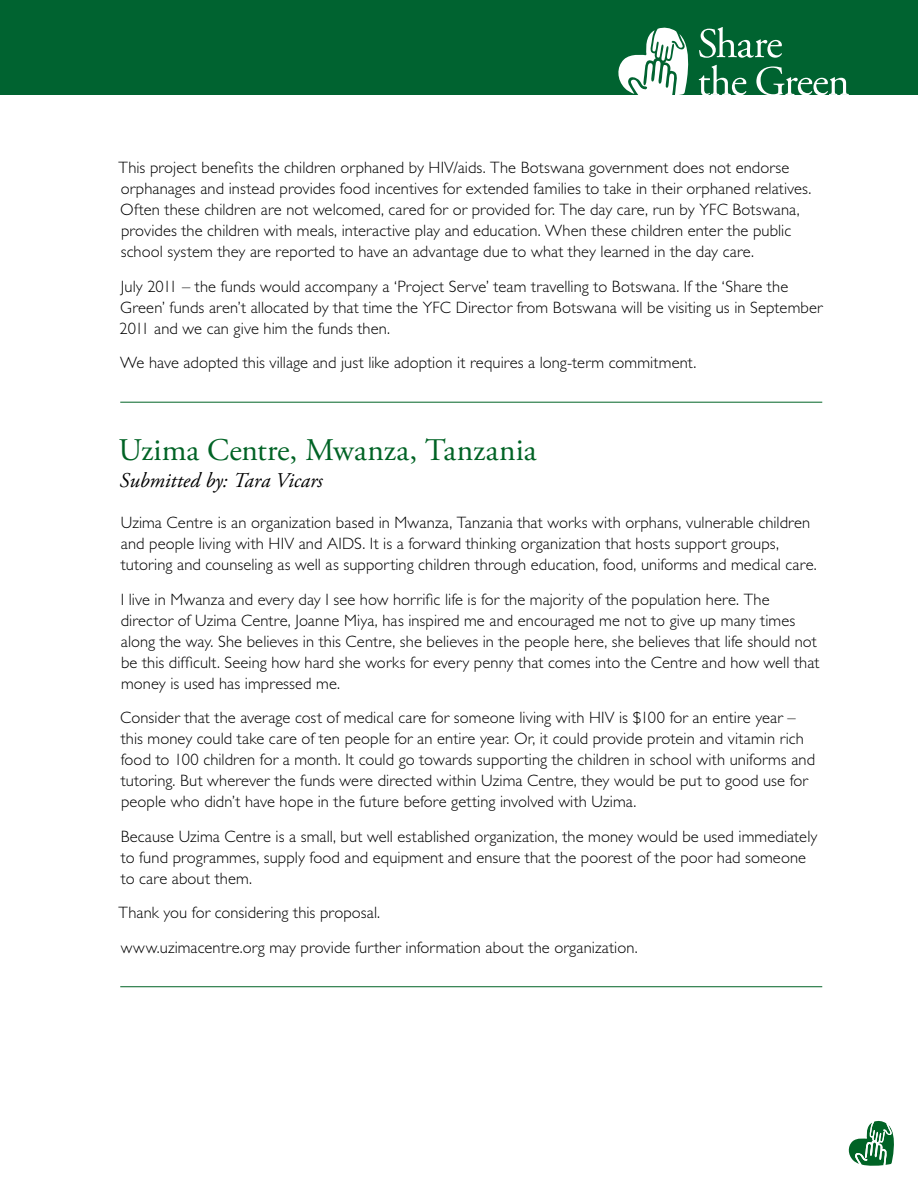
<style>
.page{position:relative;width:918px;height:1188px;background:#fff}
.page>*{position:absolute;margin:0;border:0;box-sizing:border-box;transform-origin:0 0}
.t1{font:31.5px "Adobe Garamond Pro";letter-spacing:.005em;color:#006325}
.t2{font:italic 21px "Adobe Garamond Pro";color:#000}
.t3{font:300 16.5px/21px "Gill Sans Std";letter-spacing:.005em;color:#000}
</style>
<div class="page">
<div style="left:0;top:0;width:918px;height:94px;background:#006330"></div>
<svg style="left:849px;top:1120px;width:45px;height:46px"></svg>
<svg style="left:618px;top:27px;width:231px;height:68px"></svg>
<hr style="left:120px;top:402px;width:702px;height:1px;background:#006325">
<hr style="left:120px;top:986px;width:702px;height:1px;background:#006325">
<p class="t3" style="left:119px;top:157px;width:694px">This project benefits the children orphaned by HIV/aids. The Botswana government does not endorse orphanages and instead provides food incentives for extended families to take in their orphaned relatives.<br>Often these children are not welcomed, cared for or provided for. The day care, run by YFC Botswana, provides the children with meals, interactive play and education. When these children enter the public school system they are reported to have an advantage due to what they learned in the day care.</p>
<p class="t3" style="left:120px;top:276px;width:705px">July 2011 – the funds would accompany a ‘Project Serve’ team travelling to Botswana. If the ‘Share the<br>Green’ funds aren’t allocated by that time the YFC Director from Botswana will be visiting us in September<br>2011 and we can give him the funds then.</p>
<p class="t3" style="left:120px;top:352px;width:578px">We have adopted this village and just like adoption it requires a long-term commitment.</p>
<h1 class="t1" style="left:119px;top:431px;width:420px">Uzima Centre, Mwanza, Tanzania</h1>
<p class="t2" style="left:120px;top:468px;width:205px">Submitted by: Tara Vicars</p>
<p class="t3" style="left:121px;top:512px;width:698px">Uzima Centre is an organization based in Mwanza, Tanzania that works with orphans, vulnerable children and people living with HIV and AIDS. It is a forward thinking organization that hosts support groups, tutoring and counseling as well as supporting children through education, food, uniforms and medical care.</p>
<p class="t3" style="left:121px;top:589px;width:700px">I live in Mwanza and every day I see how horrific life is for the majority of the population here. The director of Uzima Centre, Joanne Miya, has inspired me and encouraged me not to give up many times along the way. She believes in this Centre, she believes in the people here, she believes that life should not be this difficult. Seeing how hard she works for every penny that comes into the Centre and how well that money is used has impressed me.</p>
<p class="t3" style="left:120px;top:707px;width:696px">Consider that the average cost of medical care for someone living with HIV is $100 for an entire year – this money could take care of ten people for an entire year. Or, it could provide protein and vitamin rich food to 100 children for a month. It could go towards supporting the children in school with uniforms and tutoring. But wherever the funds were directed within Uzima Centre, they would be put to good use for people who didn’t have hope in the future before getting involved with Uzima.</p>
<p class="t3" style="left:121px;top:826px;width:698px">Because Uzima Centre is a small, but well established organization, the money would be used immediately to fund programmes, supply food and equipment and ensure that the poorest of the poor had someone to care about them.</p>
<p class="t3" style="left:119px;top:896px;width:521px;line-height:34.5px">Thank you for considering this proposal.<br>www.uzimacentre.org may provide further information about the organization.</p>
</div>
